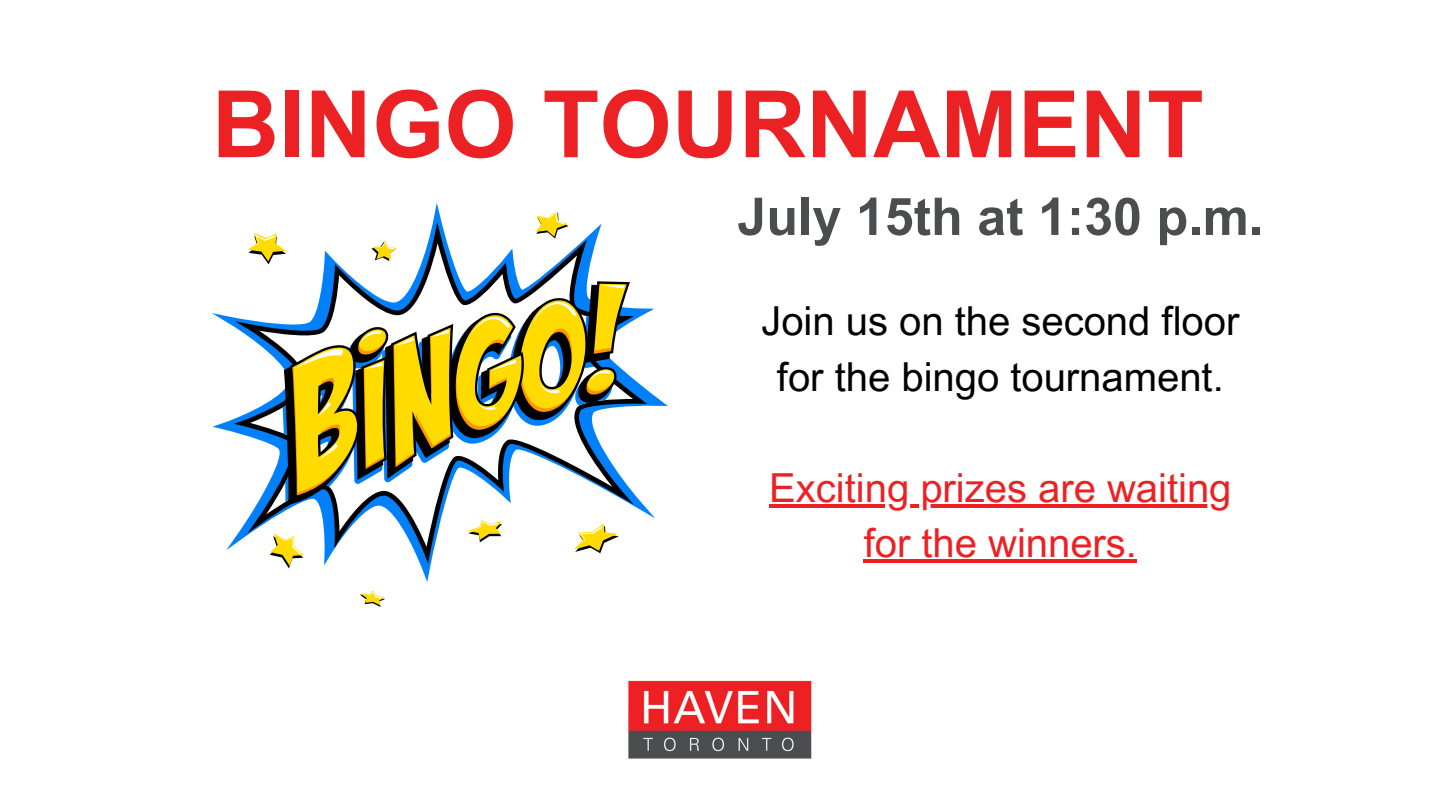
<style>
.page{position:relative;width:1440px;height:810px;background:#fff}
.page>*{position:absolute;margin:0;border:0;box-sizing:border-box;transform-origin:0 0}
.t1{font:700 93px "Arial MT Pro";color:#ec2124}
.t2{font:700 52px "Arial MT Pro";color:#4c4d4f}
.t3{font:40px/55.5px "Arial MT Pro";color:#000;text-align:center}
.t4{font:40px/55.5px "Arial MT Pro";color:#ec2124;text-align:center}
</style>
<div class="page">
<svg style="left:212px;top:203px;width:456px;height:379px"></svg>
<svg style="left:234px;top:222px;width:413px;height:342px"></svg>
<svg style="left:283px;top:281px;width:347px;height:224px"></svg>
<svg style="left:248px;top:233px;width:38px;height:31px"></svg>
<svg style="left:270px;top:534px;width:34px;height:35px"></svg>
<svg style="left:360px;top:590px;width:25px;height:17px"></svg>
<svg style="left:468px;top:520px;width:34px;height:22px"></svg>
<svg style="left:574px;top:524px;width:45px;height:29px"></svg>
<svg style="left:535px;top:211px;width:34px;height:28px"></svg>
<svg style="left:371px;top:240px;width:26px;height:21px"></svg>
<img style="left:628px;top:680px;width:184px;height:79px">
<hr style="left:769px;top:504px;width:463px;height:4px;background:#ec2124">
<hr style="left:864px;top:560px;width:273px;height:3px;background:#ec2124">
<p class="t1" style="left:212px;top:90px;width:993px">BINGO TOURNAMENT</p>
<h2 class="t2" style="left:737px;top:197px;width:527px">July 15th at 1:30 p.m.</h2>
<p class="t3" style="left:761px;top:299px;width:479px">Join us on the second floor for the bingo tournament.</p>
<p class="t4" style="left:769px;top:465px;width:464px">Exciting prizes are waiting for the winners.</p>
</div>
